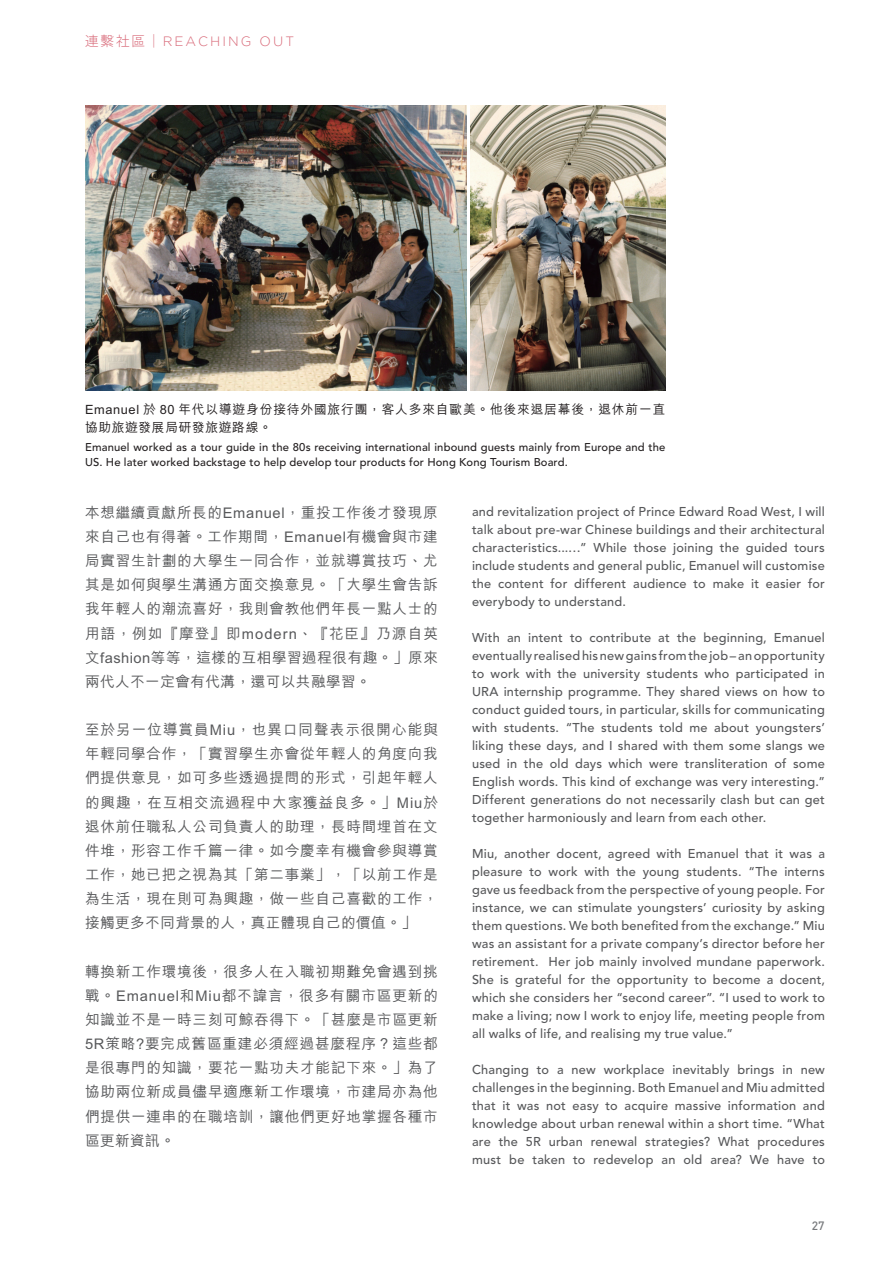
<style>
.page{position:relative;width:893px;height:1263px;background:#fff}
.page>*{position:absolute;margin:0;border:0;box-sizing:border-box;transform-origin:0 0}
.t1{font:500 14.7px/24.2px "M Hei HK";letter-spacing:.05em;color:#57585a;text-align:justify}
.t2{font:300 13.5px "Gotham";letter-spacing:.15em;color:#d86978}
.t3{font:500 12.75px/18px "Avenir";letter-spacing:.02em;color:#57585a;text-align:justify}
.t4{font:500 12.75px/18px "M Hei HK";letter-spacing:.065em;color:#231f20}
.t5{font:500 12px "DIN Pro";color:#787a7d}
.t6{font:500 11.25px/15px "Avenir";letter-spacing:.01em;color:#231f20}
.s1{font-family:"Koz Go Pro"}
.s2{font-family:"Koz Go Pro";font-weight:200}
</style>
<div class="page">
<img style="left:85px;top:105px;width:381px;height:286px">
<img style="left:471px;top:105px;width:194px;height:286px">
<p class="t2" style="left:85px;top:34px;width:211px"><span class="s1">連繫社區</span><span class="s2">｜</span>REACHING OUT</p>
<p class="t4" style="left:85px;top:400px;width:582px">Emanuel 於 80 年代以導遊身份接待外國旅行團，客人多來自歐美。他後來退居幕後，退休前一直協助旅遊發展局研發旅遊路線。</p>
<p class="t6" style="left:85px;top:440px;width:582px">Emanuel worked as a tour guide in the 80s receiving international inbound guests mainly from Europe and the<br>US. He later worked backstage to help develop tour products for Hong Kong Tourism Board.</p>
<p class="t1" style="left:85px;top:499px;width:354px">本想繼續貢獻所長的Emanuel，重投工作後才發現原來自己也有得著。工作期間，Emanuel有機會與市建局實習生計劃的大學生一同合作，並就導賞技巧、尤其是如何與學生溝通方面交換意見。「大學生會告訴我年輕人的潮流喜好，我則會教他們年長一點人士的用語，例如『摩登』即modern、『花臣』乃源自英文fashion等等，這樣的互相學習過程很有趣。」原來兩代人不一定會有代溝，還可以共融學習。</p>
<p class="t1" style="left:85px;top:716px;width:354px">至於另一位導賞員Miu，也異口同聲表示很開心能與年輕同學合作，「實習學生亦會從年輕人的角度向我們提供意見，如可多些透過提問的形式，引起年輕人的興趣，在互相交流過程中大家獲益良多。」Miu於退休前任職私人公司負責人的助理，長時間埋首在文件堆，形容工作千篇一律。如今慶幸有機會參與導賞工作，她已把之視為其「第二事業」，「以前工作是為生活，現在則可為興趣，做一些自己喜歡的工作，接觸更多不同背景的人，真正體現自己的價值。」</p>
<p class="t1" style="left:85px;top:958px;width:354px">轉換新工作環境後，很多人在入職初期難免會遇到挑戰。Emanuel和Miu都不諱言，很多有關市區更新的知識並不是一時三刻可鯨吞得下。「甚麼是市區更新5R策略?要完成舊區重建必須經過甚麼程序？這些都是很專門的知識，要花一點功夫才能記下來。」為了協助兩位新成員儘早適應新工作環境，市建局亦為他們提供一連串的在職培訓，讓他們更好地掌握各種市區更新資訊。</p>
<p class="t3" style="left:472px;top:502px;width:354px">and revitalization project of Prince Edward Road West, I will talk about pre-war Chinese buildings and their architectural characteristics...…” While those joining the guided tours include students and general public, Emanuel will customise the content for different audience to make it easier for everybody to understand.</p>
<p class="t3" style="left:472px;top:628px;width:354px">With an intent to contribute at the beginning, Emanuel eventually realised his new gains from the job – an opportunity to work with the university students who participated in URA internship programme. They shared views on how to conduct guided tours, in particular, skills for communicating with students. “The students told me about youngsters’ liking these days, and I shared with them some slangs we used in the old days which were transliteration of some English words. This kind of exchange was very interesting.” Different generations do not necessarily clash but can get together harmoniously and learn from each other.</p>
<p class="t3" style="left:472px;top:844px;width:354px">Miu, another docent, agreed with Emanuel that it was a pleasure to work with the young students. “The interns gave us feedback from the perspective of young people. For instance, we can stimulate youngsters’ curiosity by asking them questions. We both benefited from the exchange.” Miu was an assistant for a private company’s director before her retirement. Her job mainly involved mundane paperwork.<br>She is grateful for the opportunity to become a docent, which she considers her “second career”. “I used to work to make a living; now I work to enjoy life, meeting people from all walks of life, and realising my true value.”</p>
<p class="t3" style="left:472px;top:1060px;width:354px">Changing to a new workplace inevitably brings in new challenges in the beginning. Both Emanuel and Miu admitted that it was not easy to acquire massive information and knowledge about urban renewal within a short time. “What are the 5R urban renewal strategies? What procedures must be taken to redevelop an old area? We have to</p>
<p class="t5" style="left:812px;top:1218px;width:14px">27</p>
</div>
